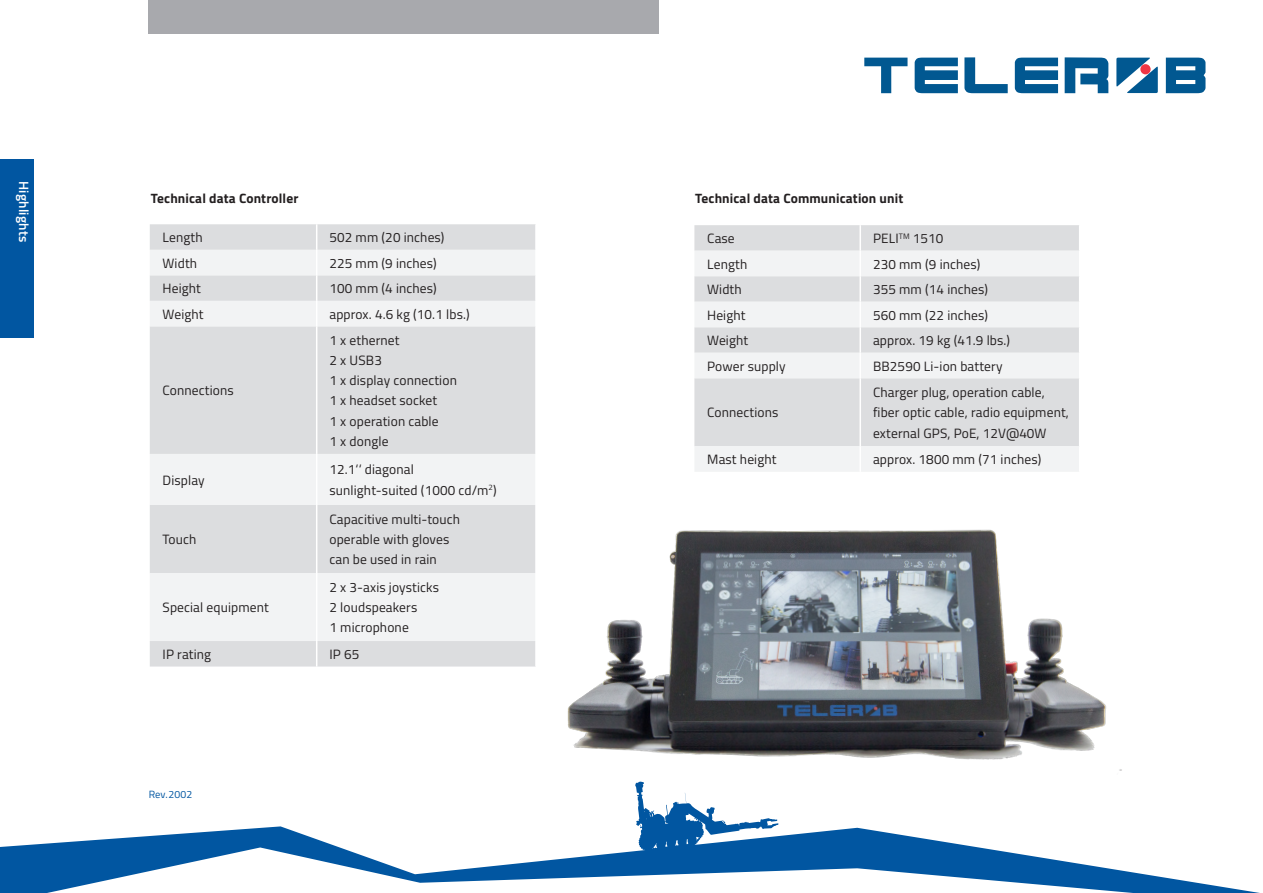
<style>
.page{position:relative;width:1263px;height:893px;background:#fff}
.page>*{position:absolute;margin:0;border:0;box-sizing:border-box;transform-origin:0 0}
.Tabelle__Fliesstext{font:13.5px/20.2px "Titillium";letter-spacing:.01em;color:#231f20}
.Fliesstext{font:700 13.5px "Titillium";letter-spacing:.01em;color:#231f20}
.t1{font:600 13.5px "Titillium";letter-spacing:.02em;color:#fff}
.Fusszeile{font:10.5px "Titillium";letter-spacing:.01em;color:#0156a1}
</style>
<div class="page">
<div style="left:694px;top:225px;width:385px;height:26px;background:#dcdddf"></div>
<svg style="left:694px;top:251px;width:385px;height:221px;fill:#dcdddf"></svg>
<hr style="left:859px;top:225px;width:2px;height:26px;background:#fff">
<hr style="left:859px;top:251px;width:2px;height:25px;background:#fff">
<hr style="left:859px;top:276px;width:2px;height:26px;background:#fff">
<hr style="left:859px;top:302px;width:2px;height:25px;background:#fff">
<hr style="left:859px;top:327px;width:2px;height:26px;background:#fff">
<hr style="left:859px;top:353px;width:2px;height:25px;background:#fff">
<hr style="left:859px;top:378px;width:2px;height:68px;background:#fff">
<hr style="left:859px;top:446px;width:2px;height:26px;background:#fff">
<div style="left:150px;top:224px;width:385px;height:442px;background:#dcdddf"></div>
<svg style="left:150px;top:250px;width:385px;height:391px;fill:#dcdddf"></svg>
<svg style="left:316px;top:224px;width:1px;height:102px"></svg>
<hr style="left:316px;top:326px;width:1px;height:128px;background:#fff">
<hr style="left:316px;top:454px;width:1px;height:51px;background:#fff">
<hr style="left:316px;top:505px;width:1px;height:68px;background:#fff">
<hr style="left:316px;top:573px;width:1px;height:68px;background:#fff">
<svg style="left:316px;top:641px;width:1px;height:25px"></svg>
<img style="left:567px;top:529px;width:555px;height:242px">
<svg style="left:915px;top:58px;width:43px;height:35px"></svg>
<svg style="left:864px;top:58px;width:43px;height:35px"></svg>
<svg style="left:1015px;top:58px;width:43px;height:35px"></svg>
<svg style="left:1166px;top:58px;width:39px;height:35px"></svg>
<svg style="left:1065px;top:57px;width:43px;height:36px"></svg>
<svg style="left:964px;top:57px;width:44px;height:36px"></svg>
<svg style="left:1116px;top:58px;width:42px;height:35px"></svg>
<div style="left:1140px;top:64px;width:10px;height:10px;background:#ee3645;border-radius:50%"></div>
<div style="left:149px;top:0;width:510px;height:34px;background:#a8a9ad"></div>
<div style="left:0;top:159px;width:34px;height:179px;background:#0156a1"></div>
<svg style="left:0;top:826px;width:1260px;height:67px"></svg>
<svg style="left:635px;top:781px;width:144px;height:70px"></svg>
<p class="t1" style="left:34px;top:181px;width:63px;rotate:90deg">Highlights</p>
<p class="Fliesstext" style="left:151px;top:188px;width:149px">Technical data Controller</p>
<p class="Tabelle__Fliesstext" style="left:163px;top:227px;width:42px">Length</p>
<p class="Tabelle__Fliesstext" style="left:329px;top:227px;width:117px">502 mm (20 inches)</p>
<p class="Tabelle__Fliesstext" style="left:163px;top:252px;width:36px">Width</p>
<p class="Tabelle__Fliesstext" style="left:329px;top:252px;width:109px">225 mm (9 inches)</p>
<p class="Tabelle__Fliesstext" style="left:163px;top:278px;width:40px">Height</p>
<p class="Tabelle__Fliesstext" style="left:329px;top:278px;width:109px">100 mm (4 inches)</p>
<p class="Tabelle__Fliesstext" style="left:163px;top:303px;width:43px">Weight</p>
<p class="Tabelle__Fliesstext" style="left:329px;top:303px;width:142px">approx. 4.6 kg (10.1 lbs.)</p>
<p class="Tabelle__Fliesstext" style="left:163px;top:380px;width:73px">Connections</p>
<p class="Tabelle__Fliesstext" style="left:163px;top:469px;width:44px">Display</p>
<p class="Tabelle__Fliesstext" style="left:163px;top:528px;width:35px">Touch</p>
<p class="Tabelle__Fliesstext" style="left:163px;top:597px;width:108px">Special equipment</p>
<p class="Tabelle__Fliesstext" style="left:329px;top:329px;width:72px">1 x ethernet</p>
<p class="Tabelle__Fliesstext" style="left:329px;top:349px;width:54px">2 x USB3</p>
<p class="Tabelle__Fliesstext" style="left:329px;top:370px;width:129px">1 x display connection<br>1 x headset socket</p>
<p class="Tabelle__Fliesstext" style="left:329px;top:410px;width:111px">1 x operation cable</p>
<p class="Tabelle__Fliesstext" style="left:329px;top:430px;width:61px">1 x dongle</p>
<p class="Tabelle__Fliesstext" style="left:329px;top:459px;width:86px">12.1‘‘ diagonal</p>
<p class="Tabelle__Fliesstext" style="left:329px;top:479px;width:169px">sunlight-suited (1000 cd/m<sup>2</sup>)</p>
<p class="Tabelle__Fliesstext" style="left:329px;top:508px;width:132px">Capacitive multi-touch</p>
<p class="Tabelle__Fliesstext" style="left:329px;top:528px;width:121px">operable with gloves</p>
<p class="Tabelle__Fliesstext" style="left:329px;top:549px;width:109px">can be used in rain</p>
<p class="Tabelle__Fliesstext" style="left:329px;top:576px;width:111px">2 x 3-axis joysticks</p>
<p class="Tabelle__Fliesstext" style="left:329px;top:597px;width:89px">2 loudspeakers</p>
<p class="Tabelle__Fliesstext" style="left:329px;top:617px;width:81px">1 microphone</p>
<p class="Tabelle__Fliesstext" style="left:163px;top:643px;width:50px">IP rating</p>
<p class="Tabelle__Fliesstext" style="left:329px;top:643px;width:31px">IP 65</p>
<p class="Fusszeile" style="left:149px;top:786px;width:45px">Rev. 2002</p>
<p class="Fliesstext" style="left:695px;top:188px;width:210px">Technical data Communication unit</p>
<p class="Tabelle__Fliesstext" style="left:707px;top:227px;width:29px">Case</p>
<p class="Tabelle__Fliesstext" style="left:873px;top:227px;width:72px">PELI<sup>TM</sup> 1510</p>
<p class="Tabelle__Fliesstext" style="left:707px;top:253px;width:42px">Length</p>
<p class="Tabelle__Fliesstext" style="left:873px;top:253px;width:109px">230 mm (9 inches)</p>
<p class="Tabelle__Fliesstext" style="left:707px;top:279px;width:36px">Width</p>
<p class="Tabelle__Fliesstext" style="left:873px;top:279px;width:117px">355 mm (14 inches)</p>
<p class="Tabelle__Fliesstext" style="left:707px;top:304px;width:40px">Height</p>
<p class="Tabelle__Fliesstext" style="left:873px;top:304px;width:117px">560 mm (22 inches)</p>
<p class="Tabelle__Fliesstext" style="left:707px;top:330px;width:43px">Weight</p>
<p class="Tabelle__Fliesstext" style="left:873px;top:330px;width:139px">approx. 19 kg (41.9 lbs.)</p>
<p class="Tabelle__Fliesstext" style="left:707px;top:355px;width:80px">Power supply</p>
<p class="Tabelle__Fliesstext" style="left:873px;top:355px;width:131px">BB2590 Li-ion battery</p>
<p class="Tabelle__Fliesstext" style="left:707px;top:402px;width:73px">Connections</p>
<p class="Tabelle__Fliesstext" style="left:873px;top:382px;width:197px">Charger plug, operation cable, fiber optic cable, radio equipment, external GPS, PoE, 12V@40W</p>
<p class="Tabelle__Fliesstext" style="left:707px;top:449px;width:71px">Mast height</p>
<p class="Tabelle__Fliesstext" style="left:873px;top:449px;width:170px">approx. 1800 mm (71 inches)</p>
</div>
